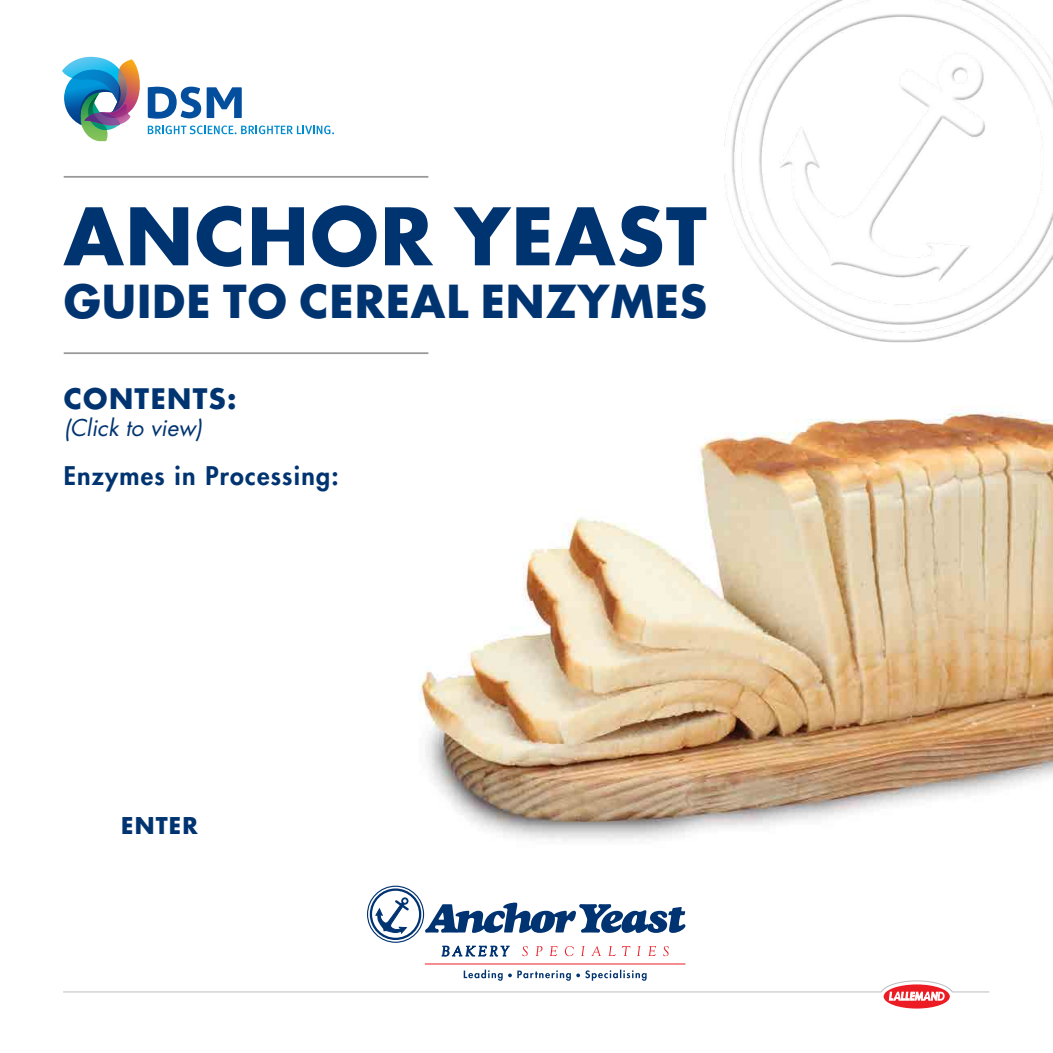
<style>
.page{position:relative;width:1053px;height:1053px;background:#fff}
.page>*{position:absolute;margin:0;border:0;box-sizing:border-box;transform-origin:0 0}
.t1{font:700 76.88px "Futura Std";letter-spacing:.02em;color:#003471}
.t2{font:700 44.25px "Futura Std";letter-spacing:.02em;color:#003471}
.t3{font:700 27.5px "Futura Std";letter-spacing:.05em;color:#003471}
.t4{font:800 25px "Futura Std";letter-spacing:.05em;color:#003471}
.t5{font:italic 22.5px "Futura Std";color:#003471}
.t6{font:700 22.5px "Futura Std";letter-spacing:.05em;color:#003471}
</style>
<div class="page">
<hr style="left:64px;top:352px;width:364px;height:2px;background:#999">
<hr style="left:64px;top:176px;width:364px;height:2px;background:#999">
<svg style="left:62px;top:57px;width:272px;height:84px"></svg>
<img style="left:724px;top:0;width:328px;height:342px">
<svg style="left:883px;top:984px;width:66px;height:24px"></svg>
<svg style="left:367px;top:886px;width:56px;height:56px"></svg>
<svg style="left:376px;top:897px;width:35px;height:36px"></svg>
<svg style="left:425px;top:902px;width:260px;height:30px"></svg>
<div style="left:367px;top:885px;width:57px;height:57px;border:1px solid #003371;border-radius:50%"></div>
<div style="left:370px;top:888px;width:51px;height:51px;border:2px solid #003371;border-radius:50%"></div>
<svg style="left:522px;top:946px;width:146px;height:10px"></svg>
<svg style="left:441px;top:945px;width:68px;height:12px"></svg>
<hr style="left:425px;top:963px;width:260px;height:1px;background:#ec1c24">
<svg style="left:63px;top:969px;width:927px;height:31px"></svg>
<img style="left:419px;top:406px;width:633px;height:435px">
<h1 class="t1" style="left:64px;top:185px;width:644px">ANCHOR YEAST</h1>
<p class="t2" style="left:64px;top:272px;width:645px">GUIDE TO CEREAL ENZYMES</p>
<p class="t3" style="left:64px;top:380px;width:174px">CONTENTS:</p>
<p class="t5" style="left:64px;top:413px;width:140px">(Click to view)</p>
<p class="t4" style="left:64px;top:459px;width:276px">Enzymes in Processing:</p>
<p class="t6" style="left:121px;top:810px;width:78px">ENTER</p>
</div>
